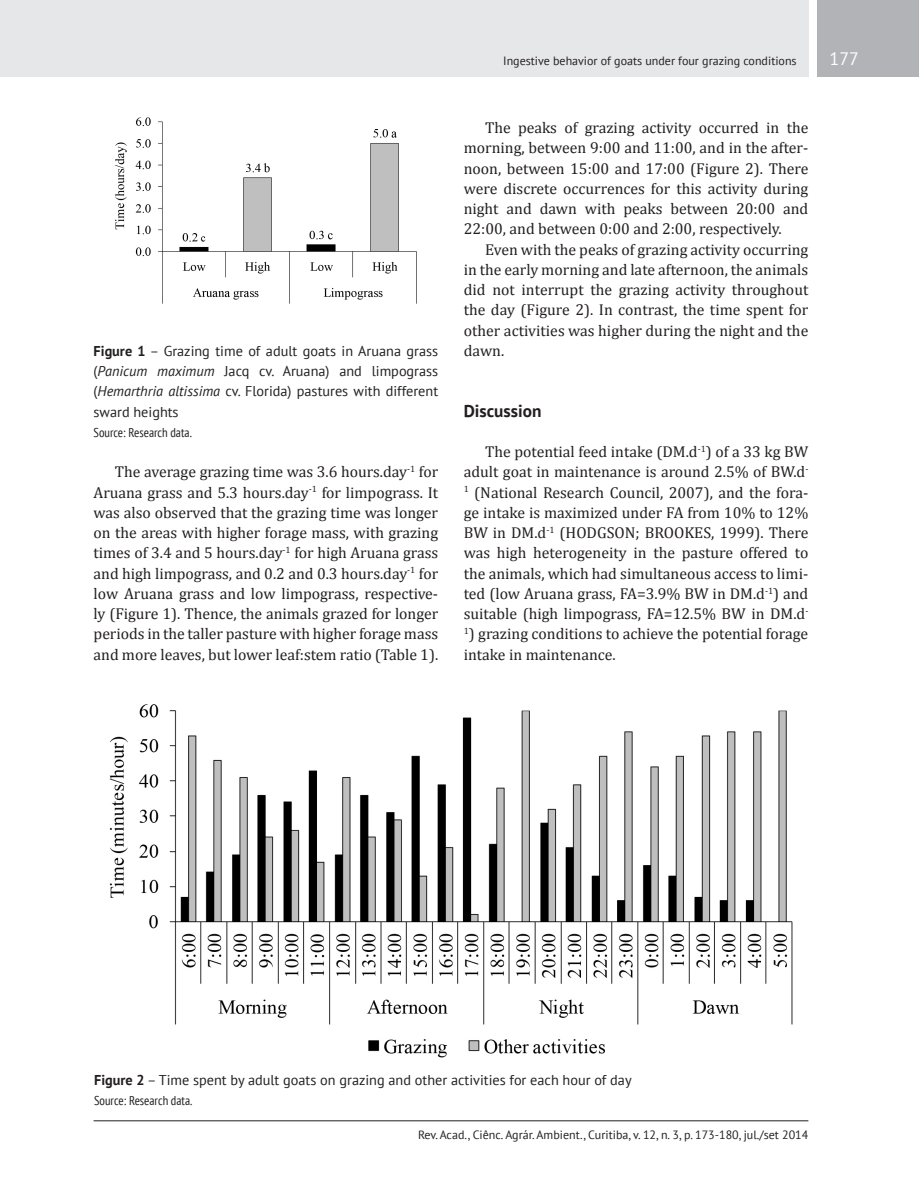
<style>
.page{position:relative;width:919px;height:1191px;background:#fff}
.page>*{position:absolute;margin:0;border:0;box-sizing:border-box;transform-origin:0 0}
.t1{font:18px "PT Sans";color:#fff}
.t2{font:700 17.25px "PT Sans";color:#231f20}
.t3{font:15.75px/20.2px "Cambria";color:#231f20;text-align:justify}
.t4{font:14.25px/20.2px "PT Sans";color:#231f20;text-align:justify}
.t5{font:condensed 12.75px "PT Sans";color:#231f20}
.t6{font:12px "PT Sans";color:#231f20}
.s1{font-weight:700}
.s2{font-style:italic}
</style>
<div class="page">
<div style="left:0;top:0;width:808px;height:77px;background:#e6e7e9"></div>
<div style="left:816px;top:0;width:102px;height:77px;background:#b2b3b7"></div>
<hr style="left:94px;top:1120px;width:714px;height:1px;background:#231f20">
<img style="left:115px;top:117px;width:302px;height:187px">
<img style="left:109px;top:704px;width:684px;height:354px">
<p class="t4" style="left:94px;top:340px;width:346px"><span class="s1">Figure 1</span> – Grazing time of adult goats in Aruana grass (<span class="s2">Panicum maximum</span> Jacq cv. Aruana) and limpograss (<span class="s2">Hemarthria altissima</span> cv. Florida) pastures with different sward heights</p>
<p class="t5" style="left:94px;top:424px;width:100px">Source: Research data.</p>
<p class="t3" style="left:94px;top:462px;width:346px;text-indent:21px">The average grazing time was 3.6 hours.day<sup>-1</sup> for Aruana grass and 5.3 hours.day<sup>-1</sup> for limpograss. It was also observed that the grazing time was longer on the areas with higher forage mass, with grazing times of 3.4 and 5 hours.day<sup>-1</sup> for high Aruana grass and high limpograss, and 0.2 and 0.3 hours.day<sup>-1</sup> for low Aruana grass and low limpograss, respective&shy;ly (Figure 1). Thence, the animals grazed for longer periods in the taller pasture with higher forage mass and more leaves, but lower leaf:stem ratio (Table 1).</p>
<p class="t6" style="left:503px;top:53px;width:295px">Ingestive behavior of goats under four grazing conditions</p>
<p class="t1" style="left:829px;top:47px;width:31px">177</p>
<p class="t3" style="left:463px;top:117px;width:346px;text-indent:21px">The peaks of grazing activity occurred in the morning, between 9:00 and 11:00, and in the after&shy;noon, between 15:00 and 17:00 (Figure 2). There were discrete occurrences for this activity during night and dawn with peaks between 20:00 and 22:00, and between 0:00 and 2:00, respectively.</p>
<p class="t3" style="left:463px;top:239px;width:346px;text-indent:21px">Even with the peaks of grazing activity occurring in the early morning and late afternoon, the animals did not interrupt the grazing activity throughout the day (Figure 2). In contrast, the time spent for other activities was higher during the night and the dawn.</p>
<p class="t2" style="left:463px;top:399px;width:79px">Discussion</p>
<p class="t3" style="left:463px;top:441px;width:346px;text-indent:21px">The potential feed intake (DM.d<sup>-1</sup>) of a 33 kg BW adult goat in maintenance is around 2.5% of BW.d<sup>-1</sup> (National Research Council, 2007), and the fora&shy;ge intake is maximized under FA from 10% to 12% BW in DM.d<sup>-1</sup> (HODGSON; BROOKES, 1999). There was high heterogeneity in the pasture offered to the animals, which had simultaneous access to limi&shy;ted (low Aruana grass, FA=3.9% BW in DM.d<sup>-1</sup>) and suitable (high limpograss, FA=12.5% BW in DM.d<sup>-</sup></p>
<p class="t3" style="left:463px;top:624px;width:346px"><sup>1</sup>) grazing conditions to achieve the potential forage intake in maintenance.</p>
<p class="t4" style="left:94px;top:1069px;width:539px"><span class="s1">Figure 2</span> – Time spent by adult goats on grazing and other activities for each hour of day</p>
<p class="t5" style="left:94px;top:1092px;width:100px">Source: Research data.</p>
<p class="t6" style="left:418px;top:1126px;width:392px">Rev. Acad., Ciênc. Agrár. Ambient., Curitiba, v. 12, n. 3, p. 173-180, jul./set 2014</p>
</div>
